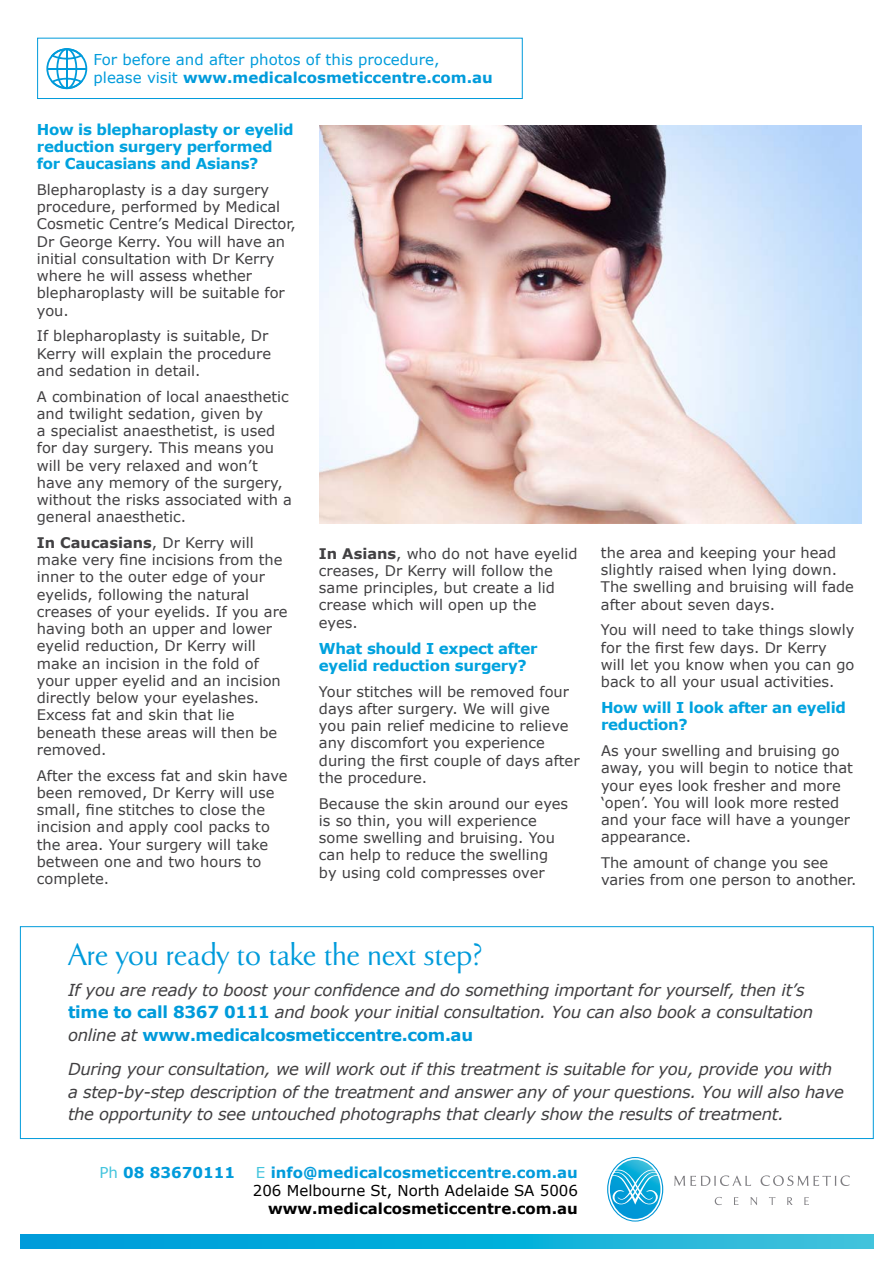
<style>
.page{position:relative;width:893px;height:1263px;background:#fff}
.page>*{position:absolute;margin:0;border:0;box-sizing:border-box;transform-origin:0 0}
.t1{font:33px "Tenderness";letter-spacing:-.02em;color:#009bdb}
.t2{font:italic 16.5px/22.5px "Verdana";letter-spacing:-.02em;color:#414042}
.t3{font:700 15px/17.2px "Verdana";letter-spacing:-.02em;color:#00a2de}
.t4{font:15px/18px "Verdana";color:#009bdb}
.t5{font:15px/18px "Verdana";color:#000}
.t6{font:700 15px "Verdana";color:#000}
.t7{font:700 15px "Verdana";color:#009bdb}
.t8{font:14.7px/17.2px "Verdana";color:#414042}
.s1{font-weight:700}
.s2{font-weight:700;font-style:normal;color:#009bdb}
.s3{font-weight:400;color:#42c4dd}
.s4{color:#42c4dd}
.s5{font-weight:700;color:#009bdb}
</style>
<div class="page">
<div style="left:37px;top:38px;width:486px;height:61px;border:1px solid #009bdb"></div>
<svg style="left:46px;top:48px;width:41px;height:41px"></svg>
<div style="left:20px;top:926px;width:854px;height:213px;border:1px solid #009bdb"></div>
<img style="left:319px;top:125px;width:543px;height:398px">
<svg style="left:20px;top:1235px;width:854px;height:13px;background:#11adda"></svg>
<svg style="left:607px;top:1157px;width:56px;height:64px"></svg>
<svg style="left:608px;top:1158px;width:54px;height:62px"></svg>
<svg style="left:610px;top:1160px;width:50px;height:59px"></svg>
<svg style="left:674px;top:1175px;width:77px;height:11px"></svg>
<svg style="left:761px;top:1175px;width:89px;height:11px"></svg>
<svg style="left:715px;top:1197px;width:7px;height:8px"></svg>
<svg style="left:734px;top:1197px;width:4px;height:8px"></svg>
<svg style="left:750px;top:1197px;width:7px;height:8px"></svg>
<svg style="left:769px;top:1197px;width:6px;height:8px"></svg>
<svg style="left:787px;top:1197px;width:6px;height:8px"></svg>
<svg style="left:804px;top:1197px;width:5px;height:8px"></svg>
<p class="t4" style="left:94px;top:50px;width:401px">For before and after photos of this procedure,<br>please visit <span class="s1">www.medicalcosmeticcentre.com.au</span></p>
<p class="t3" style="left:37px;top:120px;width:258px">How is blepharoplasty or eyelid reduction surgery performed for Caucasians and Asians?</p>
<p class="t8" style="left:37px;top:181px;width:260px">Blepharoplasty is a day surgery procedure, performed by Medical<br>Cosmetic Centre’s Medical Director,<br>Dr George Kerry. You will have an initial consultation with Dr Kerry where he will assess whether blepharoplasty will be suitable for you.</p>
<p class="t8" style="left:37px;top:327px;width:236px">If blepharoplasty is suitable, Dr<br>Kerry will explain the procedure and sedation in detail.</p>
<p class="t8" style="left:37px;top:387px;width:257px">A combination of local anaesthetic and twilight sedation, given by<br>a specialist anaesthetist, is used for day surgery. This means you will be very relaxed and won’t have any memory of the surgery, without the risks associated with a general anaesthetic.</p>
<p class="t8" style="left:37px;top:534px;width:252px"><span class="s1">In Caucasians</span>, Dr Kerry will make very fine incisions from the inner to the outer edge of your eyelids, following the natural creases of your eyelids. If you are having both an upper and lower eyelid reduction, Dr Kerry will make an incision in the fold of your upper eyelid and an incision directly below your eyelashes.<br>Excess fat and skin that lie beneath these areas will then be removed.</p>
<p class="t8" style="left:37px;top:766px;width:252px">After the excess fat and skin have been removed, Dr Kerry will use small, fine stitches to close the incision and apply cool packs to the area. Your surgery will take between one and two hours to complete.</p>
<p class="t8" style="left:319px;top:544px;width:260px"><span class="s1">In Asians</span>, who do not have eyelid creases, Dr Kerry will follow the same principles, but create a lid crease which will open up the eyes.</p>
<p class="t3" style="left:319px;top:639px;width:220px">What should I expect after eyelid reduction surgery?</p>
<p class="t8" style="left:319px;top:682px;width:262px">Your stitches will be removed four days after surgery. We will give you pain relief medicine to relieve any discomfort you experience during the first couple of days after the procedure.</p>
<p class="t8" style="left:319px;top:794px;width:251px">Because the skin around our eyes is so thin, you will experience some swelling and bruising. You can help to reduce the swelling by using cold compresses over</p>
<p class="t8" style="left:601px;top:544px;width:254px">the area and keeping your head slightly raised when lying down.<br>The swelling and bruising will fade after about seven days.</p>
<p class="t8" style="left:601px;top:621px;width:255px">You will need to take things slowly for the first few days. Dr Kerry will let you know when you can go back to all your usual activities.</p>
<p class="t3" style="left:601px;top:699px;width:247px">How will I look after an eyelid reduction?</p>
<p class="t8" style="left:601px;top:742px;width:254px">As your swelling and bruising go away, you will begin to notice that your eyes look fresher and more ‘open’. You will look more rested and your face will have a younger appearance.</p>
<p class="t8" style="left:601px;top:854px;width:257px">The amount of change you see varies from one person to another.</p>
<h1 class="t1" style="left:68px;top:941px;width:417px">Are you ready to take the next step?</h1>
<p class="t2" style="left:68px;top:978px;width:747px">If you are ready to boost your confidence and do something important for yourself, then it’s <span class="s2">time to call 8367 0111</span> and book your initial consultation. You can also book a consultation online at <span class="s2">www.medicalcosmeticcentre.com.au</span></p>
<p class="t2" style="left:68px;top:1058px;width:778px">During your consultation, we will work out if this treatment is suitable for you, provide you with a step-by-step description of the treatment and answer any of your questions. You will also have the opportunity to see untouched photographs that clearly show the results of treatment.</p>
<p class="t7" style="left:99px;top:1162px;width:137px"><span class="s3">Ph</span> 08 83670111</p>
<p class="t5" style="left:253px;top:1163px;width:327px"><span class="s4">E</span> <span class="s5">info@medicalcosmeticcentre.com.au<br></span>206 Melbourne St, North Adelaide SA 5006</p>
<p class="t6" style="left:268px;top:1198px;width:311px">www.medicalcosmeticcentre.com.au</p>
</div>
